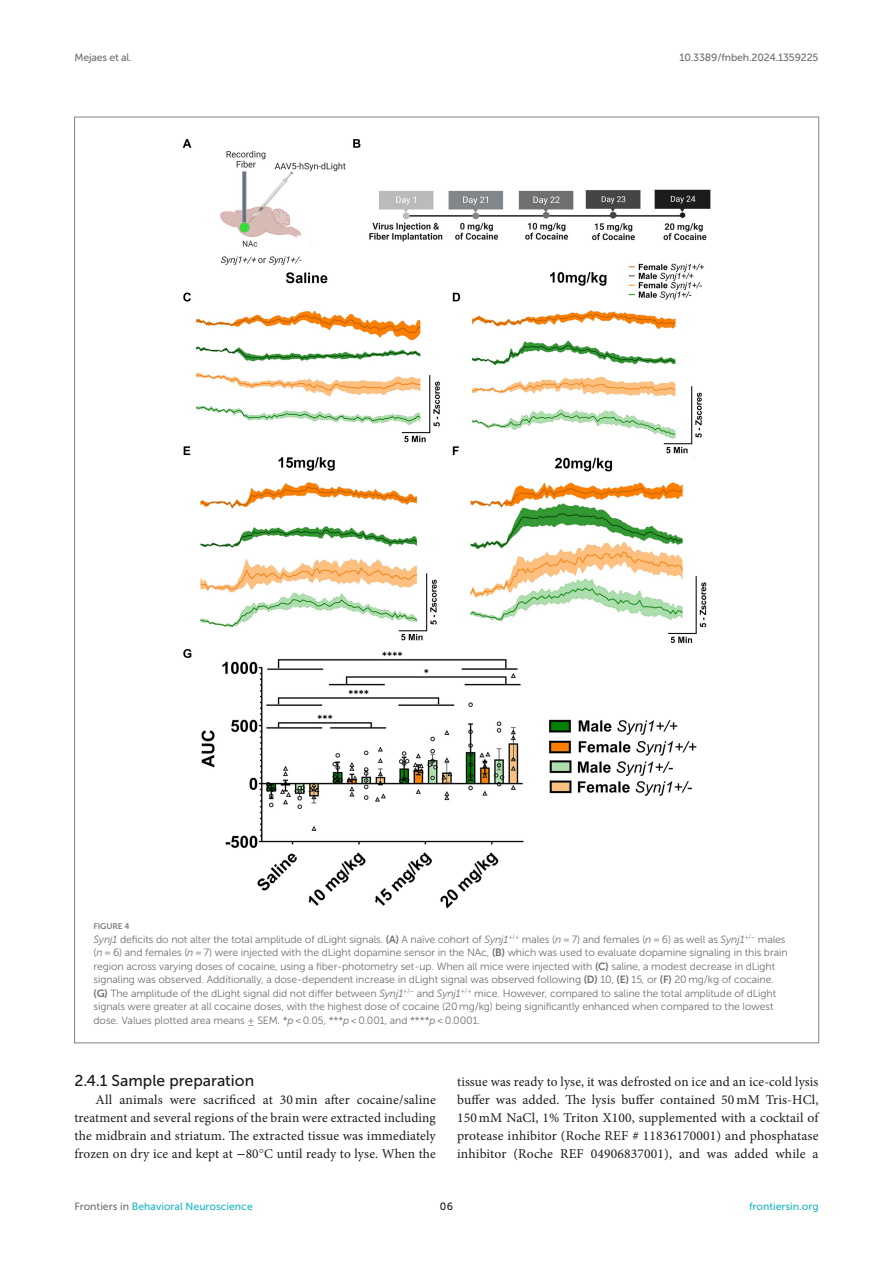
<style>
.page{position:relative;width:893px;height:1263px;background:#fff}
.page>*{position:absolute;margin:0;border:0;box-sizing:border-box;transform-origin:0 0}
.HEAD_3{font:15.75px "Museo Sans 500";color:#1b1c1b}
.TEXT_FLUSH{font:13.5px/18px "Minion Pro";letter-spacing:.01em;color:#1b1c1b;text-align:justify}
.FIG_LEG{font:10.5px/13.5px "Museo Sans 300";letter-spacing:-.01em;color:#706f70}
.t1{font:10.5px "Museo Sans 500";color:#1db5c3}
.t2{font:10.5px "Museo Sans 500";letter-spacing:-.015em;color:#706f70}
.t3{font:10.5px "Museo Sans 500";color:#1b1c1b}
.FIG_HD{font:8.25px "Museo Sans 700";letter-spacing:-.01em;color:#7e7f7f}
.s1{font-style:italic}
.s2{font-family:"Museo Sans 700"}
.s3{font-family:"STIX General"}
.s4{font-family:"STIX"}
.s5{color:#706f70}
</style>
<div class="page">
<img style="left:182px;top:139px;width:529px;height:770px">
<p class="t2" style="left:74px;top:51px;width:59px">Mejaes et al.</p>
<p class="t2" style="left:679px;top:51px;width:140px">10.3389/fnbeh.2024.1359225</p>
<p class="FIG_HD" style="left:94px;top:922px;width:37px">FIGURE 4</p>
<p class="FIG_LEG" style="left:94px;top:932px;width:696px"><span class="s1">Synj1</span> deficits do not alter the total amplitude of dLight signals. <span class="s2">(A)</span> A naïve cohort of <span class="s1">Synj1</span><sup>+/+</sup> males (<span class="s1">n</span> = 7) and females (<span class="s1">n</span> = 6) as well as <span class="s1">Synj1</span><sup>+/</sup><sup>−</sup> males (<span class="s1">n</span> = 6) and females (<span class="s1">n</span> = 7) were injected with the dLight dopamine sensor in the NAc, <span class="s2">(B)</span> which was used to evaluate dopamine signaling in this brain region across varying doses of cocaine, using a fiber-photometry set-up. When all mice were injected with <span class="s2">(C)</span> saline, a modest decrease in dLight signaling was observed. Additionally, a dose-dependent increase in dLight signal was observed following <span class="s2">(D)</span> 10, <span class="s2">(E)</span> 15, or <span class="s2">(F)</span> 20 mg/kg of cocaine. <span class="s2">(G)</span> The amplitude of the dLight signal did not differ between <span class="s1">Synj1</span><sup>+/</sup><sup>−</sup> and <span class="s1">Synj1</span><sup>+/+</sup> mice. However, compared to saline the total amplitude of dLight signals were greater at all cocaine doses, with the highest dose of cocaine (20 mg/kg) being significantly enhanced when compared to the lowest dose. Values plotted area means ± SEM. *<span class="s1">p</span> &lt; 0.05, ***<span class="s1">p</span> &lt; 0.001, and ****<span class="s1">p</span> &lt; 0.0001.</p>
<p class="HEAD_3" style="left:74px;top:1072px;width:181px">2.4.1 Sample preparation</p>
<p class="TEXT_FLUSH" style="left:74px;top:1091px;width:363px;text-indent:21px">All animals were sacrificed at 30 min after cocaine/saline treatment and several regions of the brain were extracted including the midbrain and striatum. The extracted tissue was immediately frozen on dry ice and kept at <span class="s3">−</span>80<span class="s4">°</span>C until ready to lyse. When the</p>
<p class="TEXT_FLUSH" style="left:457px;top:1073px;width:363px">tissue was ready to lyse, it was defrosted on ice and an ice-cold lysis buffer was added. The lysis buffer contained 50 mM Tris-HCl, 150 mM NaCl, 1% Triton X100, supplemented with a cocktail of protease inhibitor (Roche REF # 11836170001) and phosphatase inhibitor (Roche REF 04906837001), and was added while a</p>
<p class="t1" style="left:74px;top:1200px;width:180px"><span class="s5">Frontiers in</span> Behavioral Neuroscience</p>
<p class="t3" style="left:440px;top:1200px;width:15px">06</p>
<p class="t1" style="left:749px;top:1200px;width:71px">frontiersin.org</p>
</div>
